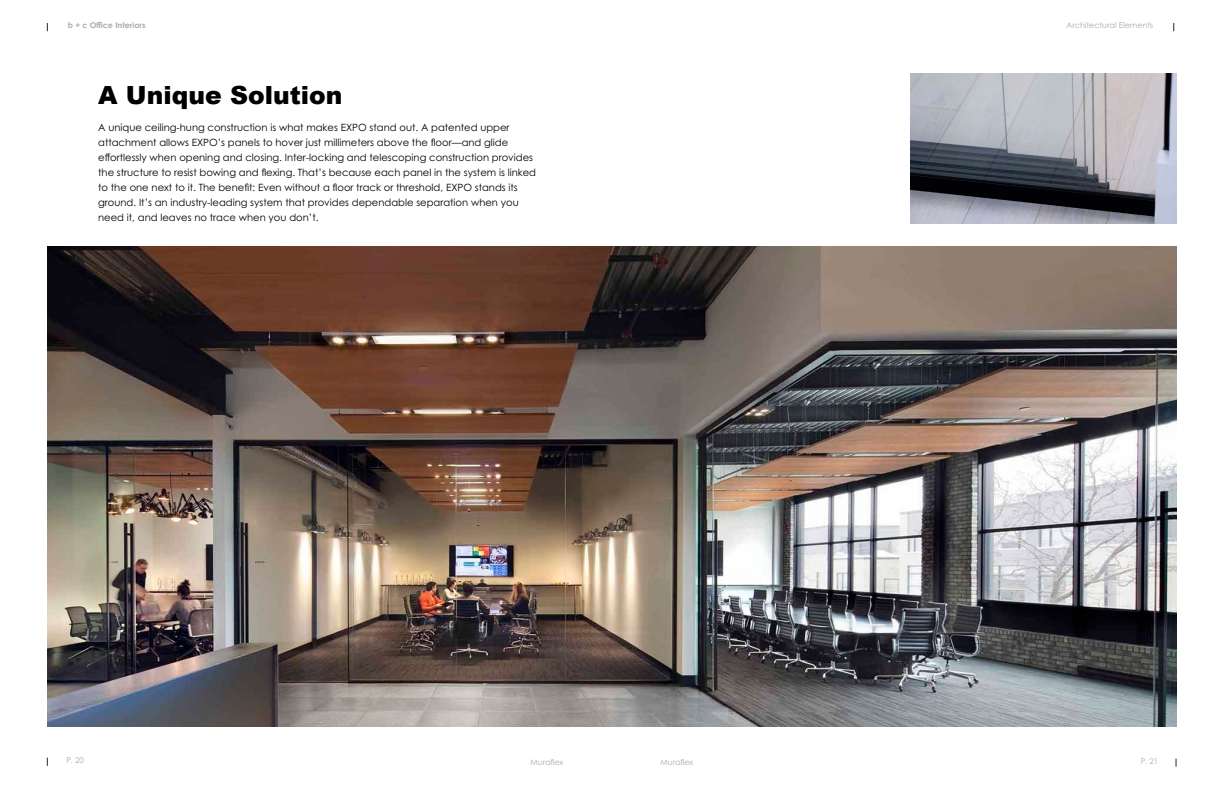
<style>
.page{position:relative;width:1224px;height:792px;background:#fff}
.page>*{position:absolute;margin:0;border:0;box-sizing:border-box;transform-origin:0 0}
.t1{font:900 25px "Arial";color:#000}
.t2{font:10px/15px "Century Gothic Pro";color:#000}
.t3{font:8px "Century Gothic Pro";color:#a8abae}
.t4{font:700 8px "Century Gothic Pro";color:#a8abae}
</style>
<div class="page">
<img style="left:47px;top:247px;width:1129px;height:480px">
<img style="left:910px;top:74px;width:266px;height:149px">
<p class="t4" style="left:68px;top:20px;width:79px">b + c Office Interiors</p>
<p class="t3" style="left:1067px;top:20px;width:88px">Architectural Elements</p>
<h1 class="t1" style="left:98px;top:77px;width:246px">A Unique Solution</h1>
<p class="t2" style="left:98px;top:119px;width:439px">A unique ceiling-hung construction is what makes EXPO stand out. A patented upper attachment allows EXPO’s panels to hover just millimeters above the floor—and glide effortlessly when opening and closing. Inter-locking and telescoping construction provides the structure to resist bowing and flexing. That’s because each panel in the system is linked to the one next to it. The benefit: Even without a floor track or threshold, EXPO stands its ground. It’s an industry-leading system that provides dependable separation when you need it, and leaves no trace when you don’t.</p>
<p class="t3" style="left:67px;top:755px;width:19px">P. 20</p>
<p class="t3" style="left:530px;top:757px;width:35px">Muraflex</p>
<p class="t3" style="left:660px;top:757px;width:35px">Muraflex</p>
<p class="t3" style="left:1141px;top:756px;width:19px">P. 21</p>
</div>
